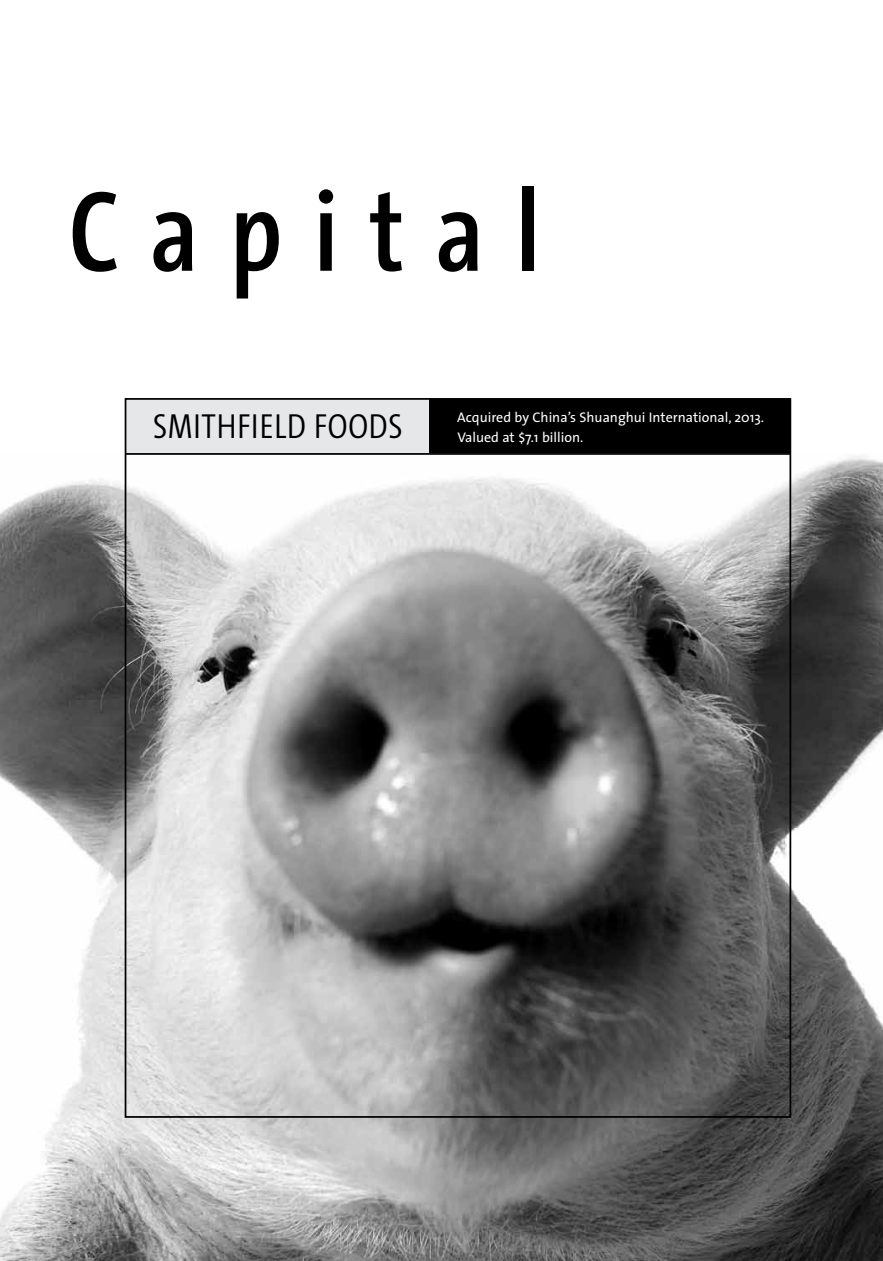
<style>
.page{position:relative;width:883px;height:1261px;background:#fff}
.page>*{position:absolute;margin:0;border:0;box-sizing:border-box;transform-origin:0 0}
.t1{font:600 115.5px "The Sans Cd OF6";letter-spacing:.275em;color:#000}
.t2{font:300 35px "The Sans Cd OF4";letter-spacing:.02em;color:#000}
.t3{font:14px/19.2px "The Sans";color:#fff}
</style>
<div class="page">
<div style="left:429px;top:399px;width:361px;height:56px;background:#000"></div>
<div style="left:125px;top:398px;width:304px;height:56px;background:#e6e7e8"></div>
<img style="left:0;top:454px;width:882px;height:806px">
<hr style="left:126px;top:453px;width:664px;height:1px;background:#000">
<h1 class="t1" style="left:69px;top:174px;width:472px">Capital</h1>
<h2 class="t2" style="left:153px;top:409px;width:251px">SMITHFIELD FOODS</h2>
<p class="t3" style="left:457px;top:407px;width:308px">Acquired by China’s Shuanghui International, 2013.<br>Valued at $7.1 billion.</p>
</div>
